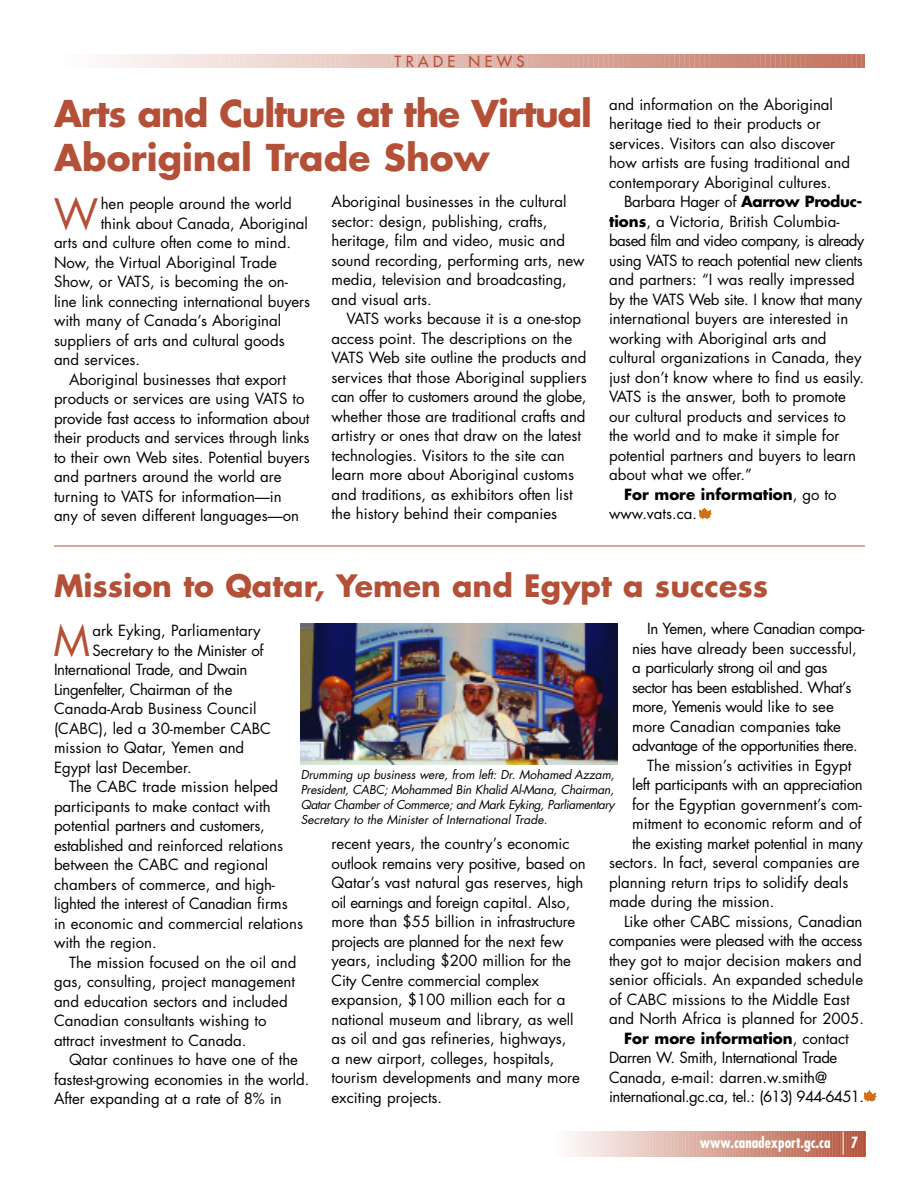
<style>
.page{position:relative;width:918px;height:1188px;background:#fff}
.page>*{position:absolute;margin:0;border:0;box-sizing:border-box;transform-origin:0 0}
.t1{font:40.8px "Futura";color:#b45038}
.t2{font:700 36px/43.5px "Futura";letter-spacing:-.025em;color:#b45038}
.t3{font:700 30px "Futura";color:#b45038}
.t4{font:15px/19.5px "Futura";color:#000}
.t5{font:15px "Futura";letter-spacing:-.02em;color:#000}
.t6{font:15px "Futura";letter-spacing:-.03em;color:#000}
.t7{font:15px "Futura";letter-spacing:-.025em;color:#000}
.t8{font:15px "Futura";letter-spacing:-.035em;color:#000}
.t9{font:700 15px "Futura";color:#000}
.t10{font:700 condensed 15px "Futura";color:#fff}
.t11{font:15px "Futura";letter-spacing:.29em;color:#b45038}
.t12{font:italic 12px/15px "Futura";color:#000;text-align:justify}
.s1{font-weight:700}
.s2{font-weight:400}
</style>
<div class="page">
<svg style="left:570px;top:1131px;width:296px;height:25px;background:#d8a79a"></svg>
<hr style="left:54px;top:546px;width:811px;height:1px;background:#b45038">
<svg style="left:699px;top:508px;width:13px;height:11px"></svg>
<svg style="left:864px;top:1091px;width:13px;height:11px"></svg>
<svg style="left:108px;top:54px;width:757px;height:14px;background:#dfb5ab"></svg>
<img style="left:301px;top:623px;width:316px;height:142px">
<p class="t11" style="left:395px;top:54px;width:132px">TRADE NEWS</p>
<h2 class="t2" style="left:54px;top:95px;width:539px">Arts and Culture at the Virtual<br>Aboriginal Trade Show</h2>
<h1 class="t1" style="left:54px;top:195px;width:46px">W</h1>
<p class="t4" style="left:101px;top:195px;width:193px">hen people around the world</p>
<p class="t4" style="left:101px;top:215px;width:209px">think about Canada, Aboriginal</p>
<p class="t4" style="left:54px;top:234px;width:239px">arts and culture often come to mind.</p>
<p class="t4" style="left:54px;top:254px;width:225px">Now, the Virtual Aboriginal Trade</p>
<p class="t4" style="left:54px;top:273px;width:235px">Show, or VATS, is becoming the on-</p>
<p class="t4" style="left:54px;top:293px;width:258px">line link connecting international buyers</p>
<p class="t4" style="left:54px;top:312px;width:229px">with many of Canada’s Aboriginal</p>
<p class="t4" style="left:54px;top:332px;width:232px">suppliers of arts and cultural goods</p>
<p class="t4" style="left:54px;top:351px;width:88px">and services.</p>
<p class="t4" style="left:69px;top:371px;width:219px">Aboriginal businesses that export</p>
<p class="t4" style="left:54px;top:390px;width:252px">products or services are using VATS to</p>
<p class="t4" style="left:54px;top:410px;width:257px">provide fast access to information about</p>
<p class="t4" style="left:54px;top:429px;width:257px">their products and services through links</p>
<p class="t4" style="left:54px;top:449px;width:257px">to their own Web sites. Potential buyers</p>
<p class="t4" style="left:54px;top:468px;width:229px">and partners around the world are</p>
<p class="t4" style="left:54px;top:488px;width:229px">turning to VATS for information—in</p>
<p class="t4" style="left:54px;top:507px;width:247px">any of seven different languages—on</p>
<p class="t4" style="left:332px;top:193px;width:255px">Aboriginal businesses in the cultural sector: design, publishing, crafts, heritage, film and video, music and sound recording, performing arts, new media, television and broadcasting, and visual arts.</p>
<p class="t4" style="left:332px;top:310px;width:257px;text-indent:15px">VATS works because it is a one-stop access point. The descriptions on the VATS Web site outline the products and services that those Aboriginal suppliers can offer to customers around the globe, whether those are traditional crafts and artistry or ones that draw on the latest technologies. Visitors to the site can learn more about Aboriginal customs and traditions, as exhibitors often list the history behind their companies</p>
<p class="t4" style="left:609px;top:96px;width:243px">and information on the Aboriginal heritage tied to their products or services. Visitors can also discover how artists are fusing traditional and contemporary Aboriginal cultures.</p>
<p class="t5" style="left:624px;top:195px;width:240px">Barbara Hager of <span class="s1">Aarrow Produc-</span></p>
<p class="t4" style="left:609px;top:213px;width:232px"><span class="s1">tions</span>, a Victoria, British Columbia-</p>
<p class="t8" style="left:609px;top:234px;width:257px">based film and video company, is already</p>
<p class="t7" style="left:609px;top:253px;width:255px">using VATS to reach potential new clients</p>
<p class="t4" style="left:609px;top:271px;width:247px">and partners: “I was really impressed</p>
<p class="t5" style="left:609px;top:292px;width:255px">by the VATS Web site. I know that many</p>
<p class="t4" style="left:609px;top:310px;width:241px">international buyers are interested in</p>
<p class="t4" style="left:609px;top:330px;width:219px">working with Aboriginal arts and</p>
<p class="t4" style="left:609px;top:349px;width:254px">cultural organizations in Canada, they</p>
<p class="t4" style="left:609px;top:369px;width:257px">just don’t know where to find us easily.</p>
<p class="t4" style="left:609px;top:388px;width:238px">VATS is the answer, both to promote</p>
<p class="t4" style="left:609px;top:408px;width:238px">our cultural products and services to</p>
<p class="t4" style="left:609px;top:427px;width:232px">the world and to make it simple for</p>
<p class="t4" style="left:609px;top:447px;width:249px">potential partners and buyers to learn</p>
<p class="t4" style="left:609px;top:466px;width:145px">about what we offer.”</p>
<p class="t9" style="left:624px;top:487px;width:214px">For more information<span class="s2">, go to</span></p>
<p class="t4" style="left:609px;top:505px;width:90px">www.vats.ca.</p>
<h3 class="t3" style="left:54px;top:572px;width:716px">Mission to Qatar, Yemen and Egypt a success</h3>
<p class="t6" style="left:647px;top:622px;width:219px">In Yemen, where Canadian compa-</p>
<p class="t4" style="left:632px;top:640px;width:226px">nies have already been successful,</p>
<p class="t8" style="left:632px;top:661px;width:197px">a particularly strong oil and gas</p>
<p class="t6" style="left:632px;top:680px;width:221px">sector has been established. What’s</p>
<p class="t6" style="left:632px;top:700px;width:203px">more, Yemenis would like to see</p>
<p class="t4" style="left:632px;top:718px;width:210px">more Canadian companies take</p>
<p class="t6" style="left:632px;top:739px;width:227px">advantage of the opportunities there.</p>
<p class="t4" style="left:647px;top:757px;width:206px">The mission’s activities in Egypt</p>
<p class="t5" style="left:632px;top:778px;width:232px">left participants with an appreciation</p>
<p class="t4" style="left:632px;top:796px;width:231px">for the Egyptian government’s com-</p>
<p class="t4" style="left:632px;top:815px;width:231px">mitment to economic reform and of</p>
<p class="t5" style="left:632px;top:836px;width:232px">the existing market potential in many</p>
<p class="t4" style="left:609px;top:854px;width:252px">sectors. In fact, several companies are</p>
<p class="t4" style="left:609px;top:874px;width:241px">planning return trips to solidify deals</p>
<p class="t4" style="left:609px;top:893px;width:167px">made during the mission.</p>
<p class="t4" style="left:624px;top:913px;width:240px">Like other CABC missions, Canadian</p>
<p class="t7" style="left:609px;top:934px;width:255px">companies were pleased with the access</p>
<p class="t4" style="left:609px;top:952px;width:254px">they got to major decision makers and</p>
<p class="t4" style="left:609px;top:971px;width:256px">senior officials. An expanded schedule</p>
<p class="t4" style="left:609px;top:991px;width:242px">of CABC missions to the Middle East</p>
<p class="t4" style="left:609px;top:1010px;width:256px">and North Africa is planned for 2005.</p>
<p class="t9" style="left:624px;top:1031px;width:226px">For more information<span class="s2">, contact</span></p>
<p class="t7" style="left:609px;top:1051px;width:230px">Darren W. Smith, International Trade</p>
<p class="t4" style="left:609px;top:1069px;width:220px">Canada, e-mail: darren.w.smith@</p>
<p class="t7" style="left:609px;top:1090px;width:257px">international.gc.ca, tel.: (613) 944-6451.</p>
<h1 class="t1" style="left:53px;top:622px;width:38px">M</h1>
<p class="t4" style="left:92px;top:622px;width:170px">ark Eyking, Parliamentary</p>
<p class="t5" style="left:92px;top:643px;width:173px">Secretary to the Minister of</p>
<p class="t5" style="left:54px;top:663px;width:195px">International Trade, and Dwain</p>
<p class="t6" style="left:54px;top:682px;width:180px">Lingenfelter, Chairman of the</p>
<p class="t4" style="left:54px;top:700px;width:204px">Canada-Arab Business Council</p>
<p class="t4" style="left:54px;top:720px;width:218px">(CABC), led a 30-member CABC</p>
<p class="t4" style="left:54px;top:739px;width:192px">mission to Qatar, Yemen and</p>
<p class="t4" style="left:54px;top:759px;width:139px">Egypt last December.</p>
<p class="t4" style="left:69px;top:778px;width:211px">The CABC trade mission helped</p>
<p class="t4" style="left:54px;top:798px;width:218px">participants to make contact with</p>
<p class="t5" style="left:54px;top:819px;width:212px">potential partners and customers,</p>
<p class="t4" style="left:54px;top:837px;width:231px">established and reinforced relations</p>
<p class="t4" style="left:54px;top:856px;width:216px">between the CABC and regional</p>
<p class="t4" style="left:54px;top:876px;width:223px">chambers of commerce, and high-</p>
<p class="t5" style="left:54px;top:897px;width:235px">lighted the interest of Canadian firms</p>
<p class="t4" style="left:54px;top:915px;width:250px">in economic and commercial relations</p>
<p class="t4" style="left:54px;top:934px;width:104px">with the region.</p>
<p class="t4" style="left:69px;top:954px;width:229px">The mission focused on the oil and</p>
<p class="t4" style="left:54px;top:973px;width:243px">gas, consulting, project management</p>
<p class="t4" style="left:54px;top:993px;width:235px">and education sectors and included</p>
<p class="t4" style="left:54px;top:1012px;width:214px">Canadian consultants wishing to</p>
<p class="t4" style="left:54px;top:1032px;width:194px">attract investment to Canada.</p>
<p class="t4" style="left:69px;top:1051px;width:231px">Qatar continues to have one of the</p>
<p class="t4" style="left:54px;top:1071px;width:257px">fastest-growing economies in the world.</p>
<p class="t4" style="left:54px;top:1090px;width:229px">After expanding at a rate of 8% in</p>
<p class="t12" style="left:301px;top:769px;width:315px">Drumming up business were, from left: Dr. Mohamed Azzam, President, CABC; Mohammed Bin Khalid Al-Mana, Chairman, Qatar Chamber of Commerce; and Mark Eyking, Parliamentary Secretary to the Minister of International Trade.</p>
<p class="t4" style="left:332px;top:835px;width:256px">recent years, the country’s economic outlook remains very positive, based on Qatar’s vast natural gas reserves, high oil earnings and foreign capital. Also, more than $55 billion in infrastructure projects are planned for the next few years, including $200 million for the City Centre commercial complex expansion, $100 million each for a national museum and library, as well as oil and gas refineries, highways,<br>a new airport, colleges, hospitals, tourism developments and many more exciting projects.</p>
<p class="t10" style="left:700px;top:1136px;width:132px">www.canadexport.gc.ca</p>
<p class="t10" style="left:851px;top:1136px;width:9px">7</p>
</div>
